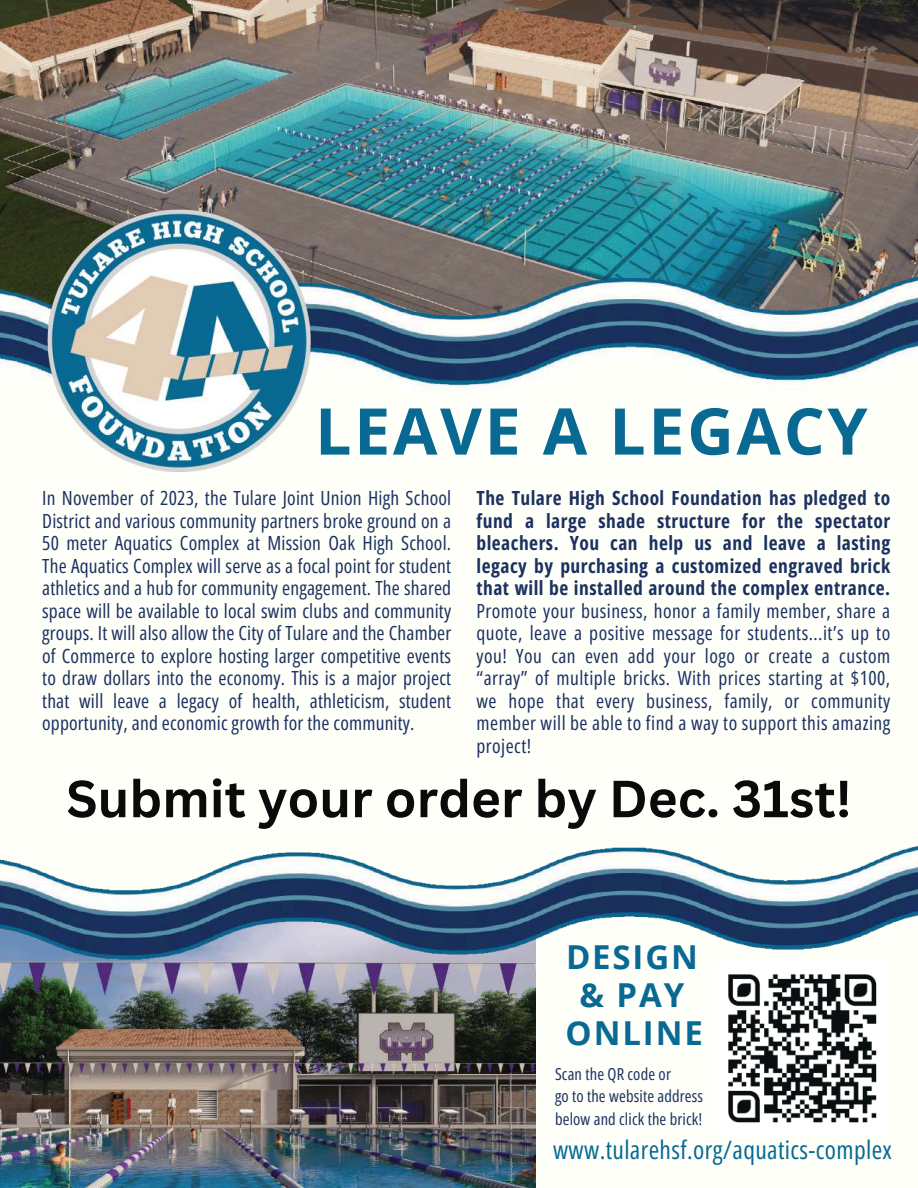
<style>
.page{position:relative;width:918px;height:1188px;background:#fff}
.page>*{position:absolute;margin:0;border:0;box-sizing:border-box;transform-origin:0 0}
.t1{font:700 64.5px "Open Sans";letter-spacing:.04em;color:#086993}
.t2{font:700 51px "Canva Sans";color:#0a0a0b}
.t3{font:700 33px/38.2px "Open Sans";letter-spacing:.055em;color:#086993;text-align:center}
.t4{font:25.5px "Open Sans Condensed";letter-spacing:.015em;color:#086993}
.t5{font:19.5px/22.5px "Open Sans Condensed";letter-spacing:.015em;color:#1b315f;text-align:justify}
.t6{font:700 19.5px/22.5px "Open Sans Condensed";letter-spacing:.025em;color:#1b315f;text-align:justify}
.t7{font:16.5px/22.5px "Open Sans Condensed";letter-spacing:.01em;color:#1b315f}
</style>
<div class="page">
<img style="left:0;top:0;width:918px;height:391px">
<img style="left:33px;top:194px;width:292px;height:278px">
<img style="left:728px;top:974px;width:149px;height:149px">
<img style="left:0;top:966px;width:536px;height:222px">
<img style="left:0;top:845px;width:918px;height:121px">
<h1 class="t1" style="left:315px;top:386px;width:554px">LEAVE A LEGACY</h1>
<p class="t5" style="left:42px;top:487px;width:410px">In November of 2023, the Tulare Joint Union High School District and various community partners broke ground on a 50 meter Aquatics Complex at Mission Oak High School.<br>The Aquatics Complex will serve as a focal point for student athletics and a hub for community engagement. The shared space will be available to local swim clubs and community groups. It will also allow the City of Tulare and the Chamber of Commerce to explore hosting larger competitive events to draw dollars into the economy. This is a major project that will leave a legacy of health, athleticism, student opportunity, and economic growth for the community.</p>
<p class="t6" style="left:477px;top:487px;width:415px">The Tulare High School Foundation has pledged to fund a large shade structure for the spectator bleachers. You can help us and leave a lasting legacy by purchasing a customized engraved brick that will be installed around the complex entrance.</p>
<p class="t5" style="left:477px;top:599px;width:415px">Promote your business, honor a family member, share a quote, leave a positive message for students...it’s up to you! You can even add your logo or create a custom “array” of multiple bricks. With prices starting at $100, we hope that every business, family, or community member will be able to find a way to support this amazing project!</p>
<h2 class="t2" style="left:66px;top:763px;width:787px">Submit your order by Dec. 31st!</h2>
<h3 class="t3" style="left:566px;top:937px;width:139px">DESIGN &amp; PAY<br>ONLINE</h3>
<p class="t7" style="left:555px;top:1062px;width:150px">Scan the QR code or<br>go to the website address below and click the brick!</p>
<h3 class="t4" style="left:553px;top:1132px;width:340px">www.tularehsf.org/aquatics-complex</h3>
</div>
